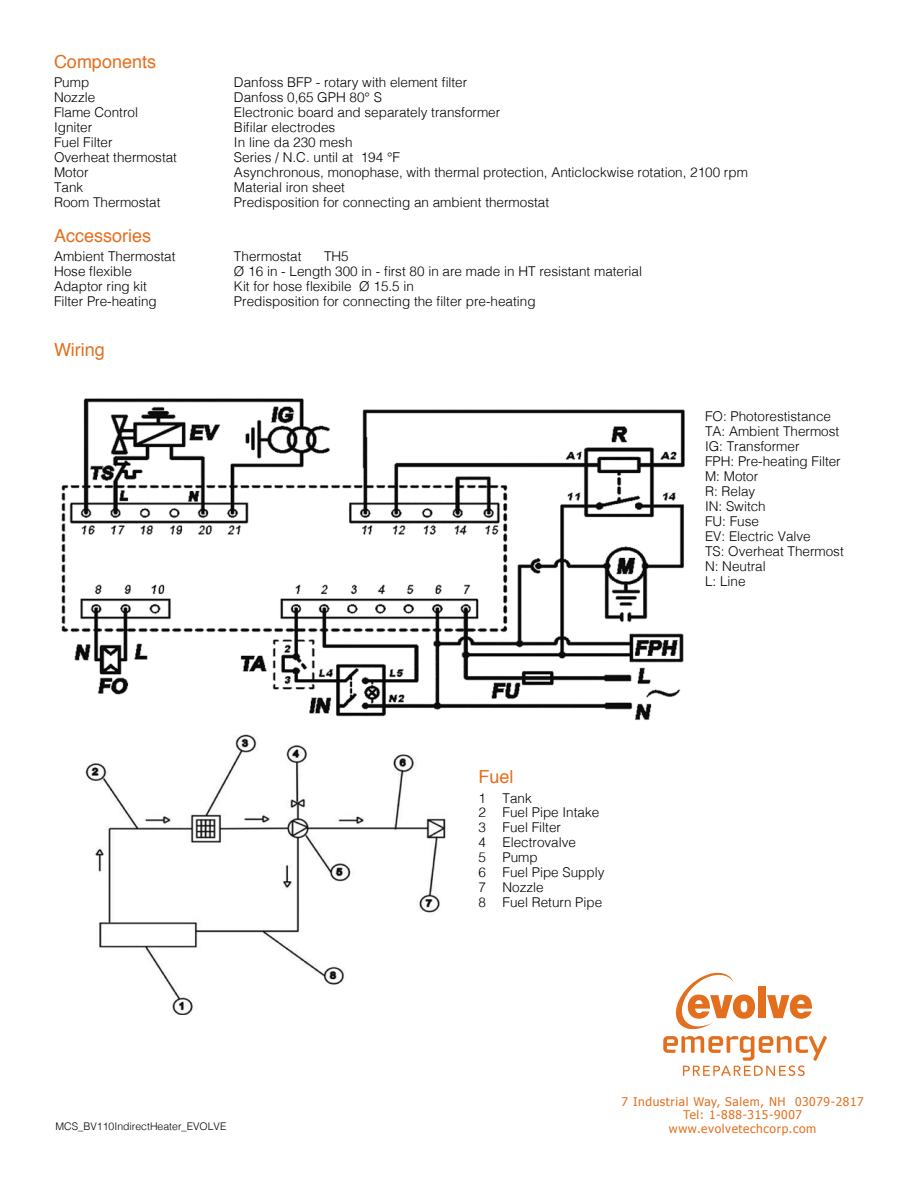
<style>
.page{position:relative;width:918px;height:1188px;background:#fff}
.page>*{position:absolute;margin:0;border:0;box-sizing:border-box;transform-origin:0 0}
.t1{font:18px "Helvetica";color:#e36f1e}
.t2{font:300 13.5px/15px "Helvetica";color:#000}
.t3{font:12px/13.5px "Tahoma";letter-spacing:.05em;color:#e36f1e;text-align:center}
.t4{font:300 10.5px "Helvetica";color:#000}
</style>
<div class="page">
<img style="left:85px;top:734px;width:361px;height:280px">
<svg style="left:663px;top:972px;width:164px;height:104px"></svg>
<img style="left:61px;top:398px;width:624px;height:322px">
<h1 class="t1" style="left:54px;top:47px;width:104px">Components</h1>
<p class="t2" style="left:54px;top:74px;width:37px">Pump</p>
<p class="t2" style="left:234px;top:74px;width:235px">Danfoss BFP - rotary with element filter</p>
<p class="t2" style="left:54px;top:89px;width:43px">Nozzle</p>
<p class="t2" style="left:234px;top:89px;width:149px">Danfoss 0,65 GPH 80° S</p>
<p class="t2" style="left:54px;top:104px;width:86px">Flame Control</p>
<p class="t2" style="left:234px;top:104px;width:268px">Electronic board and separately transformer</p>
<p class="t2" style="left:54px;top:119px;width:40px">Igniter</p>
<p class="t2" style="left:234px;top:119px;width:103px">Bifilar electrodes</p>
<p class="t2" style="left:54px;top:134px;width:60px">Fuel Filter</p>
<p class="t2" style="left:234px;top:134px;width:120px">In line da 230 mesh</p>
<p class="t2" style="left:54px;top:149px;width:125px">Overheat thermostat</p>
<p class="t2" style="left:234px;top:149px;width:167px">Series / N.C. until at 194 °F</p>
<p class="t2" style="left:54px;top:164px;width:36px">Motor</p>
<p class="t2" style="left:234px;top:164px;width:515px">Asynchronous, monophase, with thermal protection, Anticlockwise rotation, 2100 rpm</p>
<p class="t2" style="left:54px;top:179px;width:31px">Tank</p>
<p class="t2" style="left:234px;top:179px;width:113px">Material iron sheet</p>
<p class="t2" style="left:54px;top:194px;width:108px">Room Thermostat</p>
<p class="t2" style="left:234px;top:194px;width:317px">Predisposition for connecting an ambient thermostat</p>
<h1 class="t1" style="left:54px;top:221px;width:99px">Accessories</h1>
<p class="t2" style="left:54px;top:248px;width:123px">Ambient Thermostat</p>
<p class="t2" style="left:234px;top:248px;width:69px">Thermostat</p>
<p class="t2" style="left:324px;top:248px;width:26px">TH5</p>
<p class="t2" style="left:54px;top:263px;width:80px">Hose flexible</p>
<p class="t2" style="left:234px;top:263px;width:410px">Ø 16 in - Length 300 in - first 80 in are made in HT resistant material</p>
<p class="t2" style="left:54px;top:278px;width:95px">Adaptor ring kit</p>
<p class="t2" style="left:234px;top:278px;width:182px">Kit for hose flexibile Ø 15.5 in</p>
<p class="t2" style="left:54px;top:293px;width:104px">Filter Pre-heating</p>
<p class="t2" style="left:234px;top:293px;width:303px">Predisposition for connecting the filter pre-heating</p>
<h1 class="t1" style="left:54px;top:335px;width:52px">Wiring</h1>
<h1 class="t1" style="left:478px;top:763px;width:37px">Fuel</h1>
<p class="t2" style="left:478px;top:789px;width:128px">1 Tank<br>2 Fuel Pipe Intake<br>3 Fuel Filter<br>4 Electrovalve<br>5 Pump<br>6 Fuel Pipe Supply<br>7 Nozzle<br>8 Fuel Return Pipe</p>
<p class="t2" style="left:705px;top:407px;width:140px">FO: Photorestistance<br>TA: Ambient Thermost<br>IG: Transformer<br>FPH: Pre-heating Filter<br>M: Motor<br>R: Relay<br>IN: Switch<br>FU: Fuse<br>EV: Electric Valve<br>TS: Overheat Thermost<br>N: Neutral<br>L: Line</p>
<p class="t3" style="left:622px;top:1094px;width:244px">7 Industrial Way, Salem, NH 03079-2817<br>Tel: 1-888-315-9007</p>
<p class="t4" style="left:56px;top:1117px;width:172px">MCS_BV110IndirectHeater_EVOLVE</p>
<p class="t3" style="left:669px;top:1121px;width:149px">www.evolvetechcorp.com</p>
</div>
